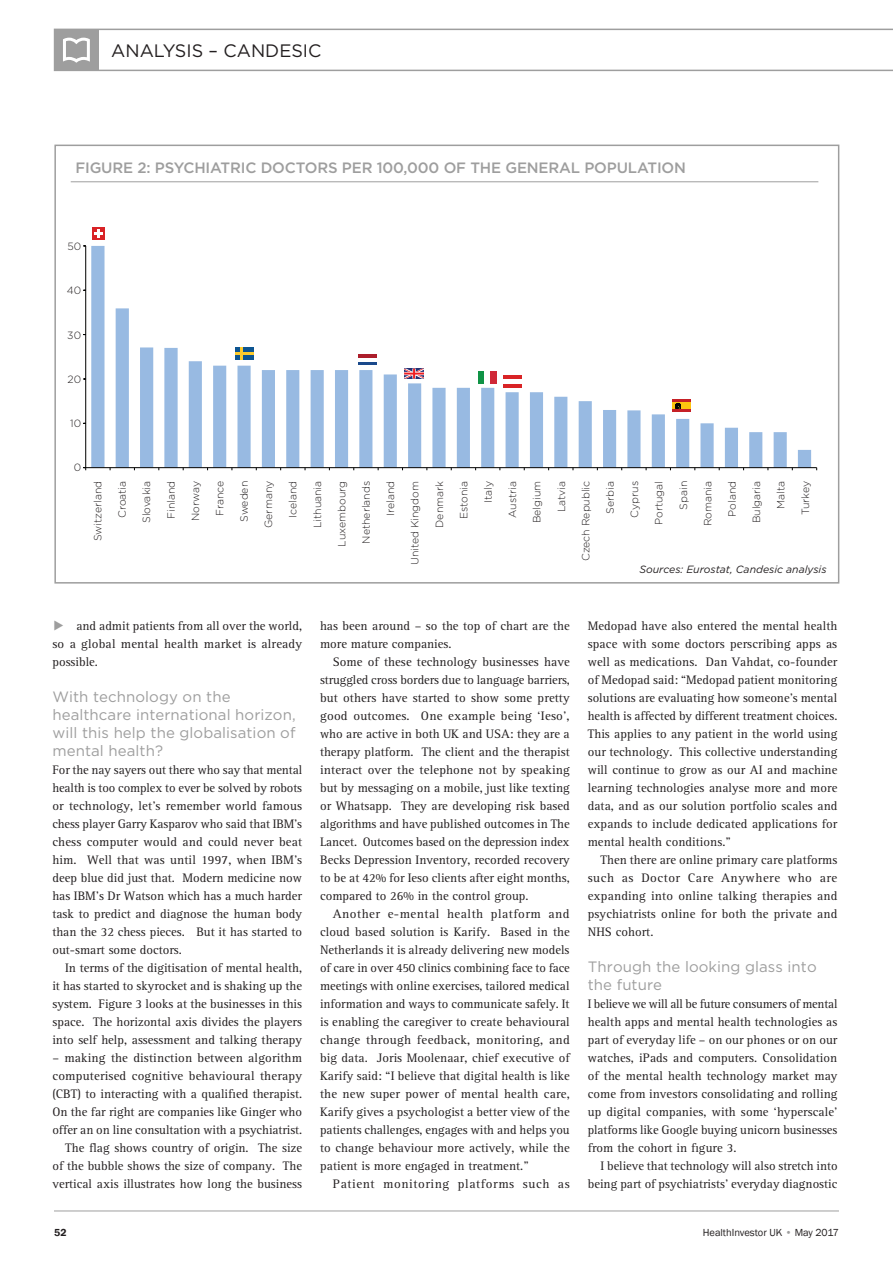
<style>
.page{position:relative;width:893px;height:1263px;background:#fff}
.page>*{position:absolute;margin:0;border:0;box-sizing:border-box;transform-origin:0 0}
.t1{font:21px "MS Gothic";color:#9e9e9e}
.t2{font:18px "Gotham";color:#231f20}
.Body_serif_normal{font:15px/18px "Gotham";letter-spacing:.005em;color:#9e9e9e}
.t3{font:500 15px "Gotham";letter-spacing:-.01em;color:#9e9e9e}
.Body_serif_normal-2{font:12.75px/18px "Agfa Rotis Serif";color:#231f20;text-align:justify}
.Body_serif_normal-3{font:12.75px "Agfa Rotis Serif";letter-spacing:.045em;color:#231f20}
.t4{font:300 10.5px "Gotham";color:#231f20}
.t5{font:italic 10.5px "Gotham";color:#231f20}
.t6{font:10.5px "Franklin Gothic";color:#231f20}
.t7{font:600 10.5px "Franklin Gothic";color:#231f20}
.s1{color:#9e9e9e}
</style>
<div class="page">
<svg style="left:54px;top:29px;width:839px;height:42px"></svg>
<hr style="left:54px;top:1210px;width:785px;height:1px;background:#9e9e9e">
<div style="left:54px;top:145px;width:785px;height:439px;background:#fff;border:2px solid #9e9e9e"></div>
<hr style="left:71px;top:181px;width:747px;height:1px;background:#9e9e9e">
<svg style="left:91px;top:246px;width:720px;height:221px"></svg>
<hr style="left:85px;top:246px;width:1px;height:222px;background:#050504">
<hr style="left:86px;top:467px;width:731px;height:1px;background:#050504">
<div style="left:92px;top:227px;width:13px;height:13px;background:#d92326"></div>
<svg style="left:94px;top:229px;width:9px;height:8px"></svg>
<svg style="left:672px;top:400px;width:18px;height:12px"></svg>
<div style="left:672px;top:403px;width:18px;height:6px;background:#fdc40f"></div>
<svg style="left:675px;top:403px;width:6px;height:6px"></svg>
<svg style="left:503px;top:376px;width:18px;height:12px"></svg>
<hr style="left:503px;top:380px;width:18px;height:4px;background:#fff">
<svg style="left:358px;top:361px;width:18px;height:4px"></svg>
<hr style="left:358px;top:358px;width:18px;height:3px;background:#fff">
<hr style="left:358px;top:354px;width:18px;height:4px;background:#ac1e2b">
<svg style="left:235px;top:347px;width:18px;height:13px"></svg>
<svg style="left:404px;top:369px;width:20px;height:10px"></svg>
<div style="left:478px;top:371px;width:6px;height:12px;background:#109346"></div>
<div style="left:484px;top:371px;width:6px;height:12px;background:#fff"></div>
<div style="left:490px;top:371px;width:7px;height:12px;background:#d02837"></div>
<p class="t2" style="left:111px;top:40px;width:212px">ANALYSIS – CANDESIC</p>
<p class="t3" style="left:75px;top:158px;width:612px">FIGURE 2: PSYCHIATRIC DOCTORS PER 100,000 OF THE GENERAL POPULATION</p>
<p class="t4" style="left:67px;top:239px;width:15px">50</p>
<p class="t4" style="left:67px;top:284px;width:16px">40</p>
<p class="t4" style="left:67px;top:328px;width:15px">30</p>
<p class="t4" style="left:68px;top:373px;width:15px">20</p>
<p class="t4" style="left:70px;top:416px;width:12px">10</p>
<p class="t4" style="left:74px;top:461px;width:9px">0</p>
<p class="t4" style="left:91px;top:541px;width:62px;rotate:-90deg">Switzerland</p>
<p class="t4" style="left:116px;top:518px;width:39px;rotate:-90deg">Croatia</p>
<p class="t4" style="left:140px;top:523px;width:44px;rotate:-90deg">Slovakia</p>
<p class="t4" style="left:164px;top:519px;width:39px;rotate:-90deg">Finland</p>
<p class="t4" style="left:189px;top:521px;width:42px;rotate:-90deg">Norway</p>
<p class="t4" style="left:213px;top:516px;width:37px;rotate:-90deg">France</p>
<p class="t4" style="left:237px;top:522px;width:43px;rotate:-90deg">Sweden</p>
<p class="t4" style="left:262px;top:528px;width:49px;rotate:-90deg">Germany</p>
<p class="t4" style="left:286px;top:518px;width:38px;rotate:-90deg">Iceland</p>
<p class="t4" style="left:311px;top:528px;width:49px;rotate:-90deg">Lithuania</p>
<p class="t4" style="left:335px;top:547px;width:67px;rotate:-90deg">Luxembourg</p>
<p class="t4" style="left:359px;top:544px;width:64px;rotate:-90deg">Netherlands</p>
<p class="t4" style="left:384px;top:516px;width:36px;rotate:-90deg">Ireland</p>
<p class="t4" style="left:408px;top:565px;width:86px;rotate:-90deg">United Kingdom</p>
<p class="t4" style="left:433px;top:528px;width:48px;rotate:-90deg">Denmark</p>
<p class="t4" style="left:457px;top:519px;width:39px;rotate:-90deg">Estonia</p>
<p class="t4" style="left:481px;top:503px;width:23px;rotate:-90deg">Italy</p>
<p class="t4" style="left:506px;top:518px;width:38px;rotate:-90deg">Austria</p>
<p class="t4" style="left:530px;top:523px;width:44px;rotate:-90deg">Belgium</p>
<p class="t4" style="left:555px;top:512px;width:33px;rotate:-90deg">Latvia</p>
<p class="t4" style="left:579px;top:561px;width:82px;rotate:-90deg">Czech Republic</p>
<p class="t4" style="left:603px;top:514px;width:34px;rotate:-90deg">Serbia</p>
<p class="t4" style="left:628px;top:517px;width:38px;rotate:-90deg">Cyprus</p>
<p class="t4" style="left:652px;top:525px;width:46px;rotate:-90deg">Portugal</p>
<p class="t4" style="left:677px;top:510px;width:30px;rotate:-90deg">Spain</p>
<p class="t4" style="left:701px;top:526px;width:47px;rotate:-90deg">Romania</p>
<p class="t4" style="left:725px;top:517px;width:37px;rotate:-90deg">Poland</p>
<p class="t4" style="left:750px;top:523px;width:44px;rotate:-90deg">Bulgaria</p>
<p class="t4" style="left:774px;top:509px;width:29px;rotate:-90deg">Malta</p>
<p class="t4" style="left:799px;top:515px;width:36px;rotate:-90deg">Turkey</p>
<p class="t5" style="left:639px;top:563px;width:189px">Sources: Eurostat, Candesic analysis</p>
<p class="t1" style="left:54px;top:615px;width:12px">▶</p>
<p class="Body_serif_normal-2" style="left:52px;top:617px;width:251px;text-indent:24px">and admit patients from all over the world, so a global mental health market is already possible.</p>
<p class="Body_serif_normal" style="left:52px;top:688px;width:245px">With technology on the healthcare international horizon, will this help the globalisation of mental health?</p>
<p class="Body_serif_normal-2" style="left:52px;top:761px;width:251px">For the nay sayers out there who say that mental health is too complex to ever be solved by robots or technology, let’s remember world famous chess player Garry Kasparov who said that IBM’s chess computer would and could never beat him. Well that was until 1997, when IBM’s deep blue did just that. Modern medicine now has IBM’s Dr Watson which has a much harder task to predict and diagnose the human body than the 32 chess pieces. But it has started to out-smart some doctors.</p>
<p class="Body_serif_normal-2" style="left:52px;top:959px;width:251px;text-indent:13px">In terms of the digitisation of mental health, it has started to skyrocket and is shaking up the system. Figure 3 looks at the businesses in this space. The horizontal axis divides the players into self help, assessment and talking therapy</p>
<p class="Body_serif_normal-2" style="left:52px;top:1049px;width:251px">– making the distinction between algorithm computerised cognitive behavioural therapy (CBT) to interacting with a qualified therapist.<br>On the far right are companies like Ginger who offer an on line consultation with a psychiatrist.</p>
<p class="Body_serif_normal-2" style="left:52px;top:1139px;width:251px;text-indent:13px">The flag shows country of origin. The size of the bubble shows the size of company. The vertical axis illustrates how long the business</p>
<p class="Body_serif_normal-2" style="left:320px;top:617px;width:251px">has been around – so the top of chart are the more mature companies.</p>
<p class="Body_serif_normal-2" style="left:320px;top:653px;width:251px;text-indent:13px">Some of these technology businesses have struggled cross borders due to language barriers, but others have started to show some pretty good outcomes. One example being ‘Ieso’, who are active in both UK and USA: they are a therapy platform. The client and the therapist interact over the telephone not by speaking but by messaging on a mobile, just like texting or Whatsapp. They are developing risk based algorithms and have published outcomes in The Lancet. Outcomes based on the depression index Becks Depression Inventory, recorded recovery to be at 42% for Ieso clients after eight months, compared to 26% in the control group.</p>
<p class="Body_serif_normal-2" style="left:320px;top:905px;width:251px;text-indent:13px">Another e-mental health platform and cloud based solution is Karify. Based in the Netherlands it is already delivering new models of care in over 450 clinics combining face to face meetings with online exercises, tailored medical information and ways to communicate safely. It is enabling the caregiver to create behavioural change through feedback, monitoring, and big data. Joris Moolenaar, chief executive of Karify said: “I believe that digital health is like the new super power of mental health care, Karify gives a psychologist a better view of the patients challenges, engages with and helps you to change behaviour more actively, while the patient is more engaged in treatment.”</p>
<p class="Body_serif_normal-3" style="left:333px;top:1177px;width:238px">Patient monitoring platforms such as</p>
<p class="Body_serif_normal-2" style="left:588px;top:617px;width:251px">Medopad have also entered the mental health space with some doctors perscribing apps as well as medications. Dan Vahdat, co-founder of Medopad said: “Medopad patient monitoring solutions are evaluating how someone’s mental health is affected by different treatment choices.<br>This applies to any patient in the world using our technology. This collective understanding will continue to grow as our AI and machine learning technologies analyse more and more data, and as our solution portfolio scales and expands to include dedicated applications for mental health conditions.”</p>
<p class="Body_serif_normal-2" style="left:588px;top:851px;width:251px;text-indent:13px">Then there are online primary care platforms such as Doctor Care Anywhere who are expanding into online talking therapies and psychiatrists online for both the private and NHS cohort.</p>
<p class="Body_serif_normal" style="left:588px;top:958px;width:230px">Through the looking glass into the future</p>
<p class="Body_serif_normal-2" style="left:588px;top:995px;width:251px">I believe we will all be future consumers of mental health apps and mental health technologies as part of everyday life – on our phones or on our watches, iPads and computers. Consolidation of the mental health technology market may come from investors consolidating and rolling up digital companies, with some ‘hyperscale’ platforms like Google buying unicorn businesses from the cohort in figure 3.</p>
<p class="Body_serif_normal-2" style="left:588px;top:1157px;width:251px;text-align:right">I believe that technology will also stretch into being part of psychiatrists’ everyday diagnostic</p>
<p class="t7" style="left:54px;top:1226px;width:14px">52</p>
<p class="t6" style="left:703px;top:1226px;width:138px">HealthInvestor UK <span class="s1">•</span> May 2017</p>
</div>
